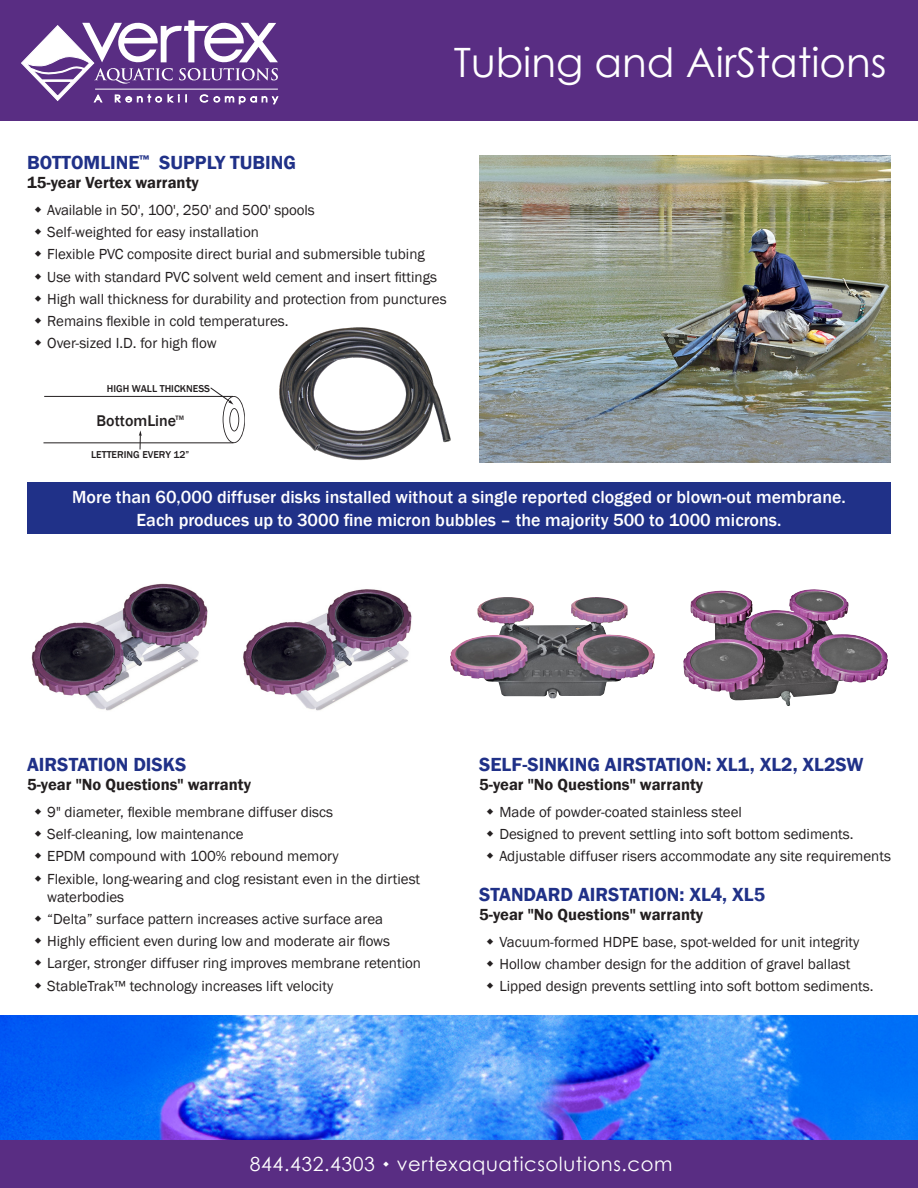
<style>
.page{position:relative;width:918px;height:1188px;background:#fff}
.page>*{position:absolute;margin:0;border:0;box-sizing:border-box;transform-origin:0 0}
.t1{font:40.5px "Century Gothic";color:#fff}
.t2{font:600 19.5px "Franklin Gothic";color:#203188}
.t3{font:19.5px "Century Gothic";letter-spacing:.03em;color:#fff}
.t4{font:500 18px/22.5px "Franklin Gothic";color:#fff;text-align:center}
.t5{font:600 16.5px "Franklin Gothic";color:#231f20}
.t6{font:500 15.9px "Franklin Gothic";color:#231f20}
.t7{font:15px/22.4px "Franklin Gothic";color:#231f20}
.t8{font:500 10.2px "Franklin Gothic";color:#231f20}
.t9{font:500 6.6px "Franklin Gothic";color:#231f20}
</style>
<div class="page">
<div style="left:0;top:0;width:918px;height:121px;background:#592d83"></div>
<svg style="left:22px;top:20px;width:256px;height:84px"></svg>
<img style="left:0;top:1015px;width:918px;height:125px">
<div style="left:0;top:1140px;width:918px;height:48px;background:#592d83"></div>
<div style="left:27px;top:482px;width:864px;height:52px;background:#203188"></div>
<svg style="left:209px;top:387px;width:36px;height:56px"></svg>
<svg style="left:139px;top:395px;width:3px;height:55px"></svg>
<hr style="left:44px;top:396px;width:189px;height:1px;background:#231f20">
<hr style="left:43px;top:442px;width:190px;height:1px;background:#231f20">
<img style="left:279px;top:327px;width:172px;height:134px">
<img style="left:480px;top:156px;width:411px;height:307px">
<img style="left:31px;top:583px;width:177px;height:128px">
<img style="left:243px;top:589px;width:169px;height:122px">
<img style="left:450px;top:597px;width:205px;height:101px">
<img style="left:683px;top:589px;width:194px;height:117px">
<h1 class="t1" style="left:454px;top:34px;width:434px">Tubing and AirStations</h1>
<h2 class="t2" style="left:27px;top:151px;width:270px">BOTTOMLINE<sup>™</sup> SUPPLY TUBING</h2>
<p class="t5" style="left:27px;top:172px;width:173px">15-year Vertex warranty</p>
<p class="t7" style="left:47px;top:199px;width:401px">Available in 50', 100', 250' and 500' spools<br>Self-weighted for easy installation<br>Flexible PVC composite direct burial and submersible tubing Use with standard PVC solvent weld cement and insert fittings High wall thickness for durability and protection from punctures Remains flexible in cold temperatures.<br>Over-sized I.D. for high flow</p>
<p class="t8" style="left:107px;top:382px;width:105px">HIGH WALL THICKNESS</p>
<p class="t6" style="left:97px;top:411px;width:81px">BottomLine</p>
<p class="t9" style="left:176px;top:413px;width:10px">TM</p>
<p class="t8" style="left:91px;top:448px;width:100px">LETTERING EVERY 12”</p>
<p class="t4" style="left:72px;top:486px;width:775px">More than 60,000 diffuser disks installed without a single reported clogged or blown-out membrane.<br>Each produces up to 3000 fine micron bubbles – the majority 500 to 1000 microns.</p>
<h2 class="t2" style="left:27px;top:753px;width:161px">AIRSTATION DISKS</h2>
<p class="t5" style="left:27px;top:774px;width:226px">5-year "No Questions" warranty</p>
<p class="t7" style="left:47px;top:801px;width:375px">9" diameter, flexible membrane diffuser discs Self-cleaning, low maintenance<br>EPDM compound with 100% rebound memory<br>Flexible, long-wearing and clog resistant even in the dirtiest</p>
<p class="t7" style="left:47px;top:886px;width:375px">waterbodies<br>“Delta” surface pattern increases active surface area Highly efficient even during low and moderate air flows Larger, stronger diffuser ring improves membrane retention StableTrak™ technology increases lift velocity</p>
<h2 class="t2" style="left:479px;top:883px;width:288px">STANDARD AIRSTATION: XL4, XL5</h2>
<h2 class="t2" style="left:479px;top:753px;width:386px">SELF-SINKING AIRSTATION: XL1, XL2, XL2SW</h2>
<p class="t5" style="left:479px;top:774px;width:226px">5-year "No Questions" warranty</p>
<p class="t7" style="left:499px;top:801px;width:393px">Made of powder-coated stainless steel<br>Designed to prevent settling into soft bottom sediments.<br>Adjustable diffuser risers accommodate any site requirements</p>
<p class="t5" style="left:479px;top:904px;width:226px">5-year "No Questions" warranty</p>
<p class="t7" style="left:499px;top:931px;width:376px">Vacuum-formed HDPE base, spot-welded for unit integrity<br>Hollow chamber design for the addition of gravel ballast<br>Lipped design prevents settling into soft bottom sediments.</p>
<h2 class="t3" style="left:250px;top:1150px;width:424px">844.432.4303 vertexaquaticsolutions.com</h2>
</div>
